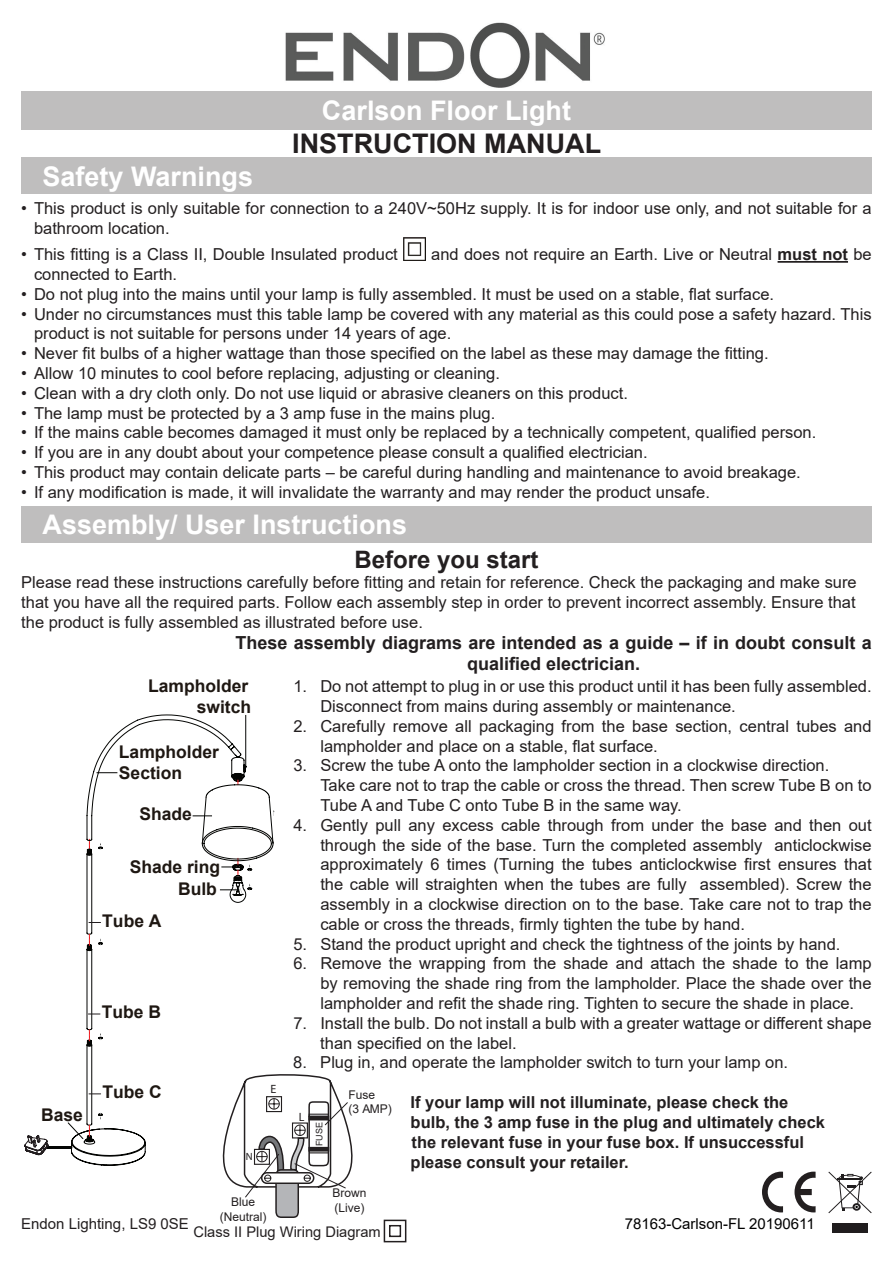
<style>
.page{position:relative;width:893px;height:1263px;background:#fff}
.page>*{position:absolute;margin:0;border:0;box-sizing:border-box;transform-origin:0 0}
.t1{font:700 27px "Arial";color:#fff}
.t2{font:700 27px "Arial";color:#231f20}
.t3{font:700 24px "Arial";color:#231f20}
.t4{font:700 18px/21.6px "Arial";color:#231f20;text-align:center}
.t5{font:700 17.55px/21px "Arial";color:#1e1712;text-align:right}
.t6{font:16.5px/19.8px "Arial";color:#231f20}
.t7{font:700 16.5px/19.8px "Arial";color:#231f20}
.t8{font:15px "Arial";color:#000}
.t9{font:15px "Arial";color:#231f20}
.t10{font:14.7px "Arial";color:#231f20}
.t11{font:12px/14.4px "Arial";color:#231f20}
.t12{font:12px "Myriad Pro";color:#231f20}
.t13{font:10.5px "Myriad Pro";color:#231f20}
.t14{font:9px "Arial";color:#231f20}
.s1{font-weight:700}
</style>
<div class="page">
<div style="left:21px;top:91px;width:851px;height:38px;background:#bfbebe"></div>
<div style="left:21px;top:158px;width:851px;height:36px;background:#bfbebe"></div>
<hr style="left:778px;top:261px;width:70px;height:2px;background:#231f20">
<img style="left:403px;top:237px;width:23px;height:23px">
<div style="left:21px;top:506px;width:851px;height:36px;background:#bfbebe"></div>
<svg style="left:762px;top:1171px;width:21px;height:41px"></svg>
<svg style="left:794px;top:1171px;width:22px;height:41px"></svg>
<svg style="left:828px;top:1171px;width:44px;height:42px"></svg>
<div style="left:832px;top:1223px;width:36px;height:9px;background:#201d1e"></div>
<svg style="left:222px;top:1074px;width:185px;height:169px"></svg>
<img style="left:285px;top:22px;width:320px;height:66px">
<svg style="left:87px;top:715px;width:186px;height:418px"></svg>
<svg style="left:193px;top:780px;width:82px;height:123px"></svg>
<hr style="left:245px;top:715px;width:1px;height:53px;background:#040503">
<svg style="left:97px;top:772px;width:20px;height:1px"></svg>
<svg style="left:24px;top:839px;width:122px;height:327px"></svg>
<h1 class="t1" style="left:322px;top:92px;width:251px">Carlson Floor Light</h1>
<h1 class="t1" style="left:43px;top:157px;width:212px">Safety Warnings</h1>
<h1 class="t2" style="left:292px;top:125px;width:310px">INSTRUCTION MANUAL</h1>
<p class="t6" style="left:34px;top:199px;width:839px;text-indent:-13px">• This product is only suitable for connection to a 240V~50Hz supply. It is for indoor use only, and not suitable for a bathroom location.</p>
<p class="t6" style="left:21px;top:244px;width:378px">• This fitting is a Class II, Double Insulated product</p>
<p class="t6" style="left:431px;top:244px;width:442px">and does not require an Earth. Live or Neutral <span class="s1">must not</span> be</p>
<p class="t6" style="left:34px;top:264px;width:145px">connected to Earth.</p>
<p class="t6" style="left:21px;top:284px;width:754px">• Do not plug into the mains until your lamp is fully assembled. It must be used on a stable, flat surface.</p>
<p class="t6" style="left:34px;top:304px;width:839px;text-indent:-13px">• Under no circumstances must this table lamp be covered with any material as this could pose a safety hazard. This product is not suitable for persons under 14 years of age.</p>
<p class="t6" style="left:21px;top:343px;width:749px">• Never fit bulbs of a higher wattage than those specified on the label as these may damage the fitting.</p>
<p class="t6" style="left:21px;top:363px;width:480px">• Allow 10 minutes to cool before replacing, adjusting or cleaning.</p>
<p class="t6" style="left:21px;top:383px;width:608px">• Clean with a dry cloth only. Do not use liquid or abrasive cleaners on this product.</p>
<p class="t6" style="left:21px;top:403px;width:476px">• The lamp must be protected by a 3 amp fuse in the mains plug.</p>
<p class="t6" style="left:21px;top:422px;width:797px">• If the mains cable becomes damaged it must only be replaced by a technically competent, qualified person.</p>
<p class="t6" style="left:21px;top:442px;width:628px">• If you are in any doubt about your competence please consult a qualified electrician.</p>
<p class="t6" style="left:21px;top:462px;width:781px">• This product may contain delicate parts – be careful during handling and maintenance to avoid breakage.</p>
<p class="t6" style="left:21px;top:482px;width:690px">• If any modification is made, it will invalidate the warranty and may render the product unsafe.</p>
<h1 class="t1" style="left:43px;top:506px;width:366px">Assembly/ User Instructions</h1>
<h2 class="t3" style="left:354px;top:543px;width:186px">Before you start</h2>
<p class="t6" style="left:21px;top:572px;width:837px;text-align:justify">Please read these instructions carefully before fitting and retain for reference. Check the packaging and make sure that you have all the required parts. Follow each assembly step in order to prevent incorrect assembly. Ensure that the product is fully assembled as illustrated before use.</p>
<p class="t4" style="left:236px;top:632px;width:638px">These assembly diagrams are intended as a guide – if in doubt consult a qualified electrician.</p>
<p class="t6" style="left:320px;top:676px;width:553px;text-indent:-27px">1. Do not attempt to plug in or use this product until it has been fully assembled.<br>Disconnect from mains during assembly or maintenance.</p>
<p class="t6" style="left:320px;top:716px;width:553px;text-indent:-27px">2. Carefully remove all packaging from the base section, central tubes and lampholder and place on a stable, flat surface.</p>
<p class="t6" style="left:320px;top:756px;width:553px;text-indent:-27px">3. Screw the tube A onto the lampholder section in a clockwise direction.<br>Take care not to trap the cable or cross the thread. Then screw Tube B on to<br>Tube A and Tube C onto Tube B in the same way.</p>
<p class="t6" style="left:320px;top:815px;width:553px;text-align:justify;text-indent:-27px">4. Gently pull any excess cable through from under the base and then out through the side of the base. Turn the completed assembly anticlockwise approximately 6 times (Turning the tubes anticlockwise first ensures that the cable will straighten when the tubes are fully assembled). Screw the assembly in a clockwise direction on to the base. Take care not to trap the cable or cross the threads, firmly tighten the tube by hand.</p>
<p class="t6" style="left:293px;top:934px;width:549px">5. Stand the product upright and check the tightness of the joints by hand.</p>
<p class="t6" style="left:320px;top:954px;width:553px;text-align:justify;text-indent:-27px">6. Remove the wrapping from the shade and attach the shade to the lamp by removing the shade ring from the lampholder. Place the shade over the lampholder and refit the shade ring. Tighten to secure the shade in place.</p>
<p class="t6" style="left:320px;top:1013px;width:553px;text-indent:-27px">7. Install the bulb. Do not install a bulb with a greater wattage or different shape than specified on the label.</p>
<p class="t6" style="left:293px;top:1053px;width:496px">8. Plug in, and operate the lampholder switch to turn your lamp on.</p>
<p class="t7" style="left:411px;top:1092px;width:416px">If your lamp will not illuminate, please check the bulb, the 3 amp fuse in the plug and ultimately check the relevant fuse in your fuse box. If unsuccessful please consult your retailer.</p>
<p class="t5" style="left:148px;top:676px;width:105px">Lampholder switch</p>
<p class="t5" style="left:119px;top:741px;width:102px;text-align:left">Lampholder<br>Section</p>
<p class="t5" style="left:140px;top:804px;width:54px">Shade</p>
<p class="t5" style="left:130px;top:856px;width:92px">Shade ring</p>
<p class="t5" style="left:178px;top:879px;width:40px">Bulb</p>
<p class="t5" style="left:102px;top:910px;width:61px">Tube A</p>
<p class="t5" style="left:102px;top:1002px;width:61px">Tube B</p>
<p class="t5" style="left:102px;top:1081px;width:61px">Tube C</p>
<p class="t12" style="left:270px;top:1082px;width:7px">E</p>
<p class="t11" style="left:348px;top:1087px;width:45px">Fuse<br>(3 AMP)</p>
<p class="t5" style="left:41px;top:1105px;width:43px">Base</p>
<p class="t12" style="left:299px;top:1109px;width:7px">L</p>
<p class="t14" style="left:313px;top:1146px;width:26px;rotate:-90deg">FUSE</p>
<p class="t13" style="left:246px;top:1150px;width:8px">N</p>
<p class="t11" style="left:220px;top:1195px;width:48px;text-align:center">Blue (Neutral)</p>
<p class="t11" style="left:332px;top:1186px;width:35px">Brown (Live)</p>
<p class="t9" style="left:21px;top:1213px;width:169px">Endon Lighting, LS9 0SE</p>
<p class="t10" style="left:193px;top:1221px;width:189px">Class II Plug Wiring Diagram</p>
<p class="t8" style="left:625px;top:1214px;width:192px">78163-Carlson-FL 20190611</p>
</div>
